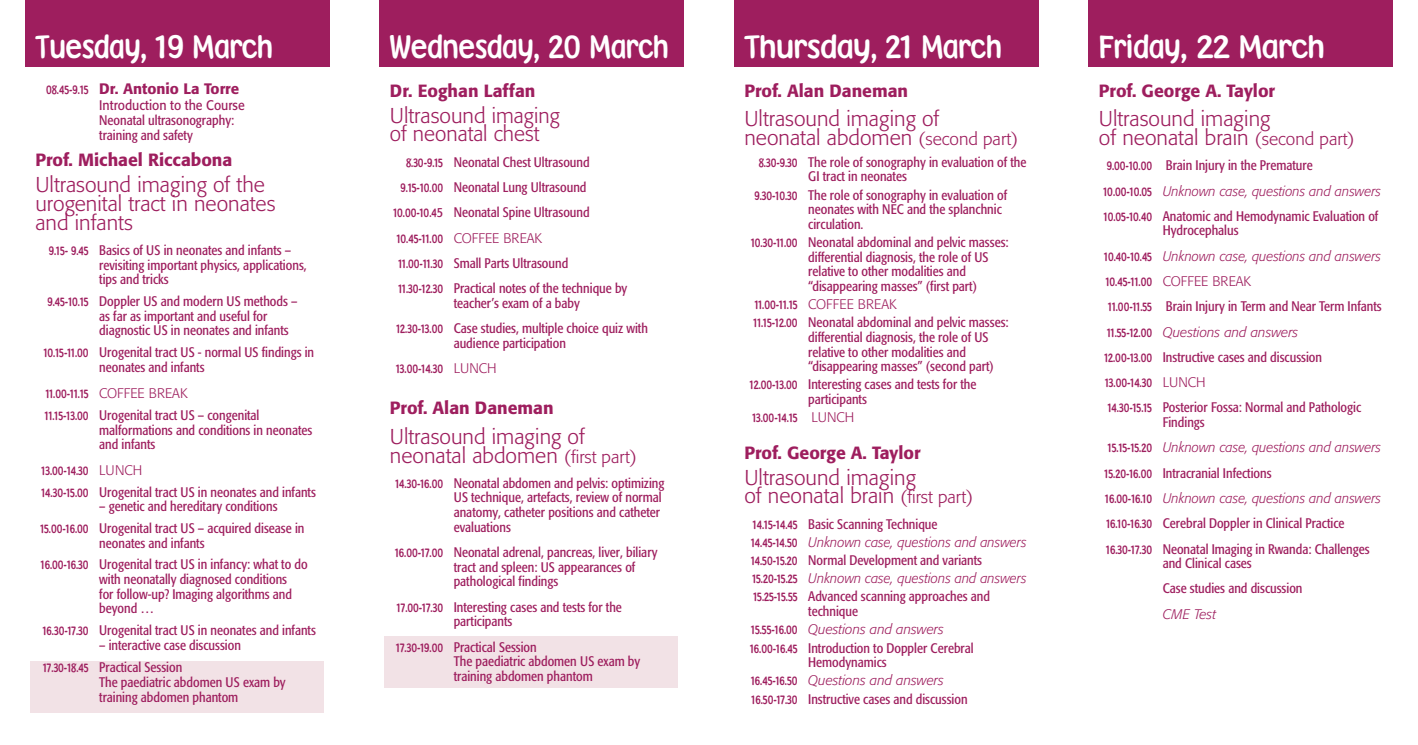
<style>
.page{position:relative;width:1418px;height:745px;background:#fff}
.page>*{position:absolute;margin:0;border:0;box-sizing:border-box;transform-origin:0 0}
.t1{font:30px "Pooh";letter-spacing:-.005em;color:#fff;scale:.92 1}
.t2{font:30px "Pooh";letter-spacing:-.005em;color:#fff}
.t3{font:30px "Pooh";letter-spacing:-.005em;color:#fff;scale:.94 1}
.t4{font:300 21.25px/18.8px "Formata";color:#9e1e5e}
.t5{font:500 17.5px "Formata";color:#9e1e5e}
.t6{font:500 15px "Formata";color:#9e1e5e}
.t7{font:condensed 13.75px/14.6px "Formata";color:#9e1e5e}
.t8{font:italic 300 13.75px/25.2px "Formata";color:#9e1e5e}
.t9{font:13.75px "Formata";color:#9e1e5e;scale:.9 1}
.t10{font:11.25px "Pooh";color:#9e1e5e;scale:.8 1}
.s1{font-family:"Pooh";font-weight:400;font-size:11.25px}
.s2{font-family:"Pooh";font-stretch:normal;font-size:11.25px}
.s3{font-family:"Formata";font-weight:300;font-size:13.75px}
.s4{font-size:17.5px}
.s5{font-weight:300;font-style:italic;font-stretch:normal}
.s6{font-weight:400;font-style:normal;font-stretch:condensed}
.s7{font-family:"Pooh";font-weight:400;font-style:normal;font-size:11.25px}
</style>
<div class="page">
<div style="left:30px;top:660px;width:294px;height:52px;background:#f2e2e6"></div>
<div style="left:384px;top:635px;width:294px;height:52px;background:#f2e2e6"></div>
<div style="left:25px;top:0;width:305px;height:67px;background:#9e1e5e"></div>
<div style="left:379px;top:0;width:305px;height:67px;background:#9e1e5e"></div>
<div style="left:733px;top:0;width:305px;height:67px;background:#9e1e5e"></div>
<div style="left:1088px;top:0;width:305px;height:67px;background:#9e1e5e"></div>
<h1 class="t1" style="left:35px;top:27px;width:260px">Tuesday, 19 March</h1>
<p class="t6" style="left:46px;top:83px;width:195px"><span class="s1">08.45-9.15</span> Dr. Antonio La Torre</p>
<p class="t9" style="left:99px;top:99px;width:163px">Introduction to the Course</p>
<p class="t7" style="left:99px;top:113px;width:136px;line-height:15.1px">Neonatal ultrasonography: training and safety</p>
<p class="t5" style="left:35px;top:152px;width:198px">Prof. Michael Riccabona</p>
<h2 class="t4" style="left:35px;top:177px;width:242px">Ultrasound imaging of the urogenital tract in neonates and infants</h2>
<p class="t7" style="left:99px;top:243px;width:209px;text-indent:-50px"><span class="s2">9.15- 9.45</span> Basics of US in neonates and infants – revisiting important physics, applications, tips and tricks</p>
<p class="t7" style="left:99px;top:294px;width:200px;text-indent:-52px"><span class="s2">9.45-10.15</span> Doppler US and modern US methods – as far as important and useful for diagnostic US in neonates and infants</p>
<p class="t7" style="left:99px;top:345px;width:216px;text-indent:-55px"><span class="s2">10.15-11.00</span> Urogenital tract US - normal US findings in neonates and infants</p>
<p class="t10" style="left:46px;top:386px;width:179px">11.00-11.15 <span class="s3">COFFEE BREAK</span></p>
<p class="t7" style="left:99px;top:408px;width:215px;text-indent:-54px"><span class="s2">11.15-13.00</span> Urogenital tract US – congenital malformations and conditions in neonates and infants</p>
<p class="t10" style="left:42px;top:463px;width:127px">13.00-14.30 <span class="s3">LUNCH</span></p>
<p class="t7" style="left:41px;top:485px;width:276px"><span class="s2">14.30-15.00</span> Urogenital tract US in neonates and infants</p>
<p class="t7" style="left:40px;top:496px;width:265px;line-height:21.8px;text-indent:59px">– genetic and hereditary conditions<br><span class="s2">15.00-16.00</span> Urogenital tract US – acquired disease in</p>
<p class="t7" style="left:41px;top:532px;width:268px;line-height:21.8px;text-indent:58px">neonates and infants<br><span class="s2">16.00-16.30</span> Urogenital tract US in infancy: what to do</p>
<p class="t7" style="left:99px;top:572px;width:194px">with neonatally diagnosed conditions for follow-up? Imaging algorithms and beyond …</p>
<p class="t7" style="left:43px;top:623px;width:275px"><span class="s2">16.30-17.30</span> Urogenital tract US in neonates and infants</p>
<p class="t7" style="left:43px;top:634px;width:199px;line-height:22.1px;text-indent:56px">– interactive case discussion<br><span class="s2">17.30-18.45</span> Practical Session</p>
<p class="t7" style="left:99px;top:675px;width:188px;line-height:15px">The paediatric abdomen US exam by training abdomen phantom</p>
<h1 class="t1" style="left:390px;top:27px;width:304px">Wednesday, 20 March</h1>
<p class="t5" style="left:390px;top:83px;width:147px">Dr. Eoghan Laffan</p>
<h2 class="t4" style="left:390px;top:107px;width:171px">Ultrasound imaging of neonatal chest</h2>
<p class="t7" style="left:393px;top:150px;width:198px;line-height:25.2px;text-align:right"><span class="s2">8.30-9.15</span> Neonatal Chest Ultrasound<br><span class="s2">9.15-10.00</span> Neonatal Lung Ultrasound<br><span class="s2">10.00-10.4</span>5 Neonatal Spine Ultrasound</p>
<p class="t10" style="left:397px;top:231px;width:183px">10.45-11.00 <span class="s3">COFFEE BREAK</span></p>
<p class="t7" style="left:398px;top:251px;width:230px;line-height:25.2px"><span class="s2">11.00-11.30</span> Small Parts Ultrasound<br><span class="s2">11.30-12.30</span> Practical notes of the technique by</p>
<p class="t7" style="left:396px;top:291px;width:253px;line-height:25.2px;text-indent:57px">teacher’s exam of a baby<br><span class="s2">12.30-13.00</span> Case studies, multiple choice quiz with</p>
<p class="t7" style="left:454px;top:336px;width:114px">audience participation</p>
<p class="t10" style="left:396px;top:361px;width:127px">13.00-14.30 <span class="s3">LUNCH</span></p>
<p class="t5" style="left:390px;top:400px;width:165px">Prof. Alan Daneman</p>
<h2 class="t4" style="left:390px;top:428px;width:248px">Ultrasound imaging of neonatal abdomen <span class="s4">(first part)</span></h2>
<p class="t7" style="left:454px;top:476px;width:212px;text-indent:-58px"><span class="s2">14.30-16.00</span> Neonatal abdomen and pelvis: optimizing US technique, artefacts, review of normal anatomy, catheter positions and catheter evaluations</p>
<p class="t7" style="left:454px;top:545px;width:205px;text-indent:-59px"><span class="s2">16.00-17.00</span> Neonatal adrenal, pancreas, liver, biliary tract and spleen: US appearances of pathological findings</p>
<p class="t7" style="left:454px;top:600px;width:170px;text-indent:-57px"><span class="s2">17.00-17.30</span> Interesting cases and tests for the participants</p>
<p class="t7" style="left:454px;top:640px;width:188px;text-indent:-57px"><span class="s2">17.30-19.00</span> Practical Session<br>The paediatric abdomen US exam by training abdomen phantom</p>
<h1 class="t2" style="left:744px;top:27px;width:259px">Thursday, 21 March</h1>
<p class="t5" style="left:744px;top:83px;width:165px">Prof. Alan Daneman</p>
<h2 class="t4" style="left:744px;top:111px;width:275px">Ultrasound imaging of neonatal abdomen <span class="s4">(second part)</span></h2>
<p class="t7" style="left:808px;top:155px;width:220px;text-indent:-49px"><span class="s2">8.30-9.30</span> The role of sonography in evaluation of the<br>GI tract in neonates</p>
<p class="t7" style="left:808px;top:188px;width:200px;text-indent:-54px"><span class="s2">9.30-10.30</span> The role of sonography in evaluation of neonates with NEC and the splanchnic circulation.</p>
<p class="t7" style="left:808px;top:235px;width:202px;text-indent:-57px"><span class="s2">10.30-11.00</span> Neonatal abdominal and pelvic masses: differential diagnosis, the role of US relative to other modalities and “disappearing masses” (first part)</p>
<p class="t10" style="left:754px;top:297px;width:179px">11.00-11.15 <span class="s3">COFFEE BREAK</span></p>
<p class="t7" style="left:808px;top:316px;width:202px;text-indent:-55px"><span class="s2">11.15-12.00</span> Neonatal abdominal and pelvic masses: differential diagnosis, the role of US relative to other modalities and “disappearing masses” (second part)</p>
<p class="t7" style="left:808px;top:378px;width:170px;text-indent:-58px"><span class="s2">12.00-13.00</span> Interesting cases and tests for the participants</p>
<p class="t10" style="left:752px;top:410px;width:129px">13.00-14.15 <span class="s3">LUNCH</span></p>
<p class="t5" style="left:744px;top:445px;width:178px">Prof. George A. Taylor</p>
<h2 class="t4" style="left:744px;top:469px;width:230px">Ultrasound imaging<br>of neonatal brain <span class="s4">(first part)</span></h2>
<p class="t7" style="left:751px;top:515px;width:277px;line-height:18.1px"><span class="s2">14.15-14.45</span> Basic Scanning Technique<br><span class="s2">14.45-14.50</span> <span class="s5">Unknown case, questions and answers </span><span class="s2">14.50-15.20</span> Normal Development and variants <span class="s2">15.20-15.25</span> <span class="s5">Unknown case, questions and answers </span><span class="s2">15.25-15.55</span> Advanced scanning approaches and</p>
<p class="t7" style="left:750px;top:602px;width:225px;line-height:18.1px;text-indent:58px">technique<br><span class="s2">15.55-16.00</span> <span class="s5">Questions and answers<br></span><span class="s2">16.00-16.45</span> Introduction to Doppler Cerebral</p>
<p class="t7" style="left:751px;top:653px;width:218px;line-height:18.1px;text-indent:57px">Hemodynamics<br><span class="s2">16.45-16.50</span> <span class="s5">Questions and answers<br></span><span class="s2">16.50-17.30</span> Instructive cases and discussion</p>
<h1 class="t3" style="left:1098px;top:27px;width:242px">Friday, 22 March</h1>
<p class="t5" style="left:1098px;top:83px;width:178px">Prof. George A. Taylor</p>
<h2 class="t4" style="left:1098px;top:111px;width:257px">Ultrasound imaging<br>of neonatal brain <span class="s4">(second part)</span></h2>
<p class="t7" style="left:1103px;top:154px;width:279px;line-height:25.2px"><span class="s2">9.00-10.00</span> Brain Injury in the Premature<br><span class="s2">10.00-10.05</span> <span class="s5">Unknown case, questions and answers<br></span><span class="s2">10.05-10.40</span> Anatomic and Hemodynamic Evaluation of</p>
<p class="t8" style="left:1104px;top:219px;width:278px;text-indent:58px"><span class="s6">Hydrocephalus<br></span><span class="s7">10.40-10.45</span> Unknown case, questions and answers</p>
<p class="t10" style="left:1105px;top:274px;width:183px">10.45-11.00 <span class="s3">COFFEE BREAK</span></p>
<p class="t7" style="left:1104px;top:294px;width:279px;line-height:25.2px"><span class="s2">11.00-11.55</span> Brain Injury in Term and Near Term Infants<br><span class="s2">11.55-12.00</span> <span class="s5">Questions and answers<br></span><span class="s2">12.00-13.00</span> Instructive cases and discussion</p>
<p class="t10" style="left:1105px;top:375px;width:127px">13.00-14.30 <span class="s3">LUNCH</span></p>
<p class="t7" style="left:1162px;top:401px;width:200px;text-indent:-55px"><span class="s2">14.30-15.15</span> Posterior Fossa: Normal and Pathologic<br>Findings</p>
<p class="t7" style="left:1104px;top:435px;width:278px;line-height:25.2px"><span class="s2">15.15-15.20</span> <span class="s5">Unknown case, questions and answers </span><span class="s2">15.20-16.00</span> Intracranial Infections<br><span class="s2">16.00-16.10</span> <span class="s5">Unknown case, questions and answers </span><span class="s2">16.10-16.30</span> Cerebral Doppler in Clinical Practice <span class="s2">16.30-17.30</span> Neonatal Imaging in Rwanda: Challenges</p>
<p class="t7" style="left:1162px;top:551px;width:141px;line-height:25.2px">and Clinical cases<br>Case studies and discussion</p>
<p class="t8" style="left:1162px;top:602px;width:55px">CME Test</p>
</div>
